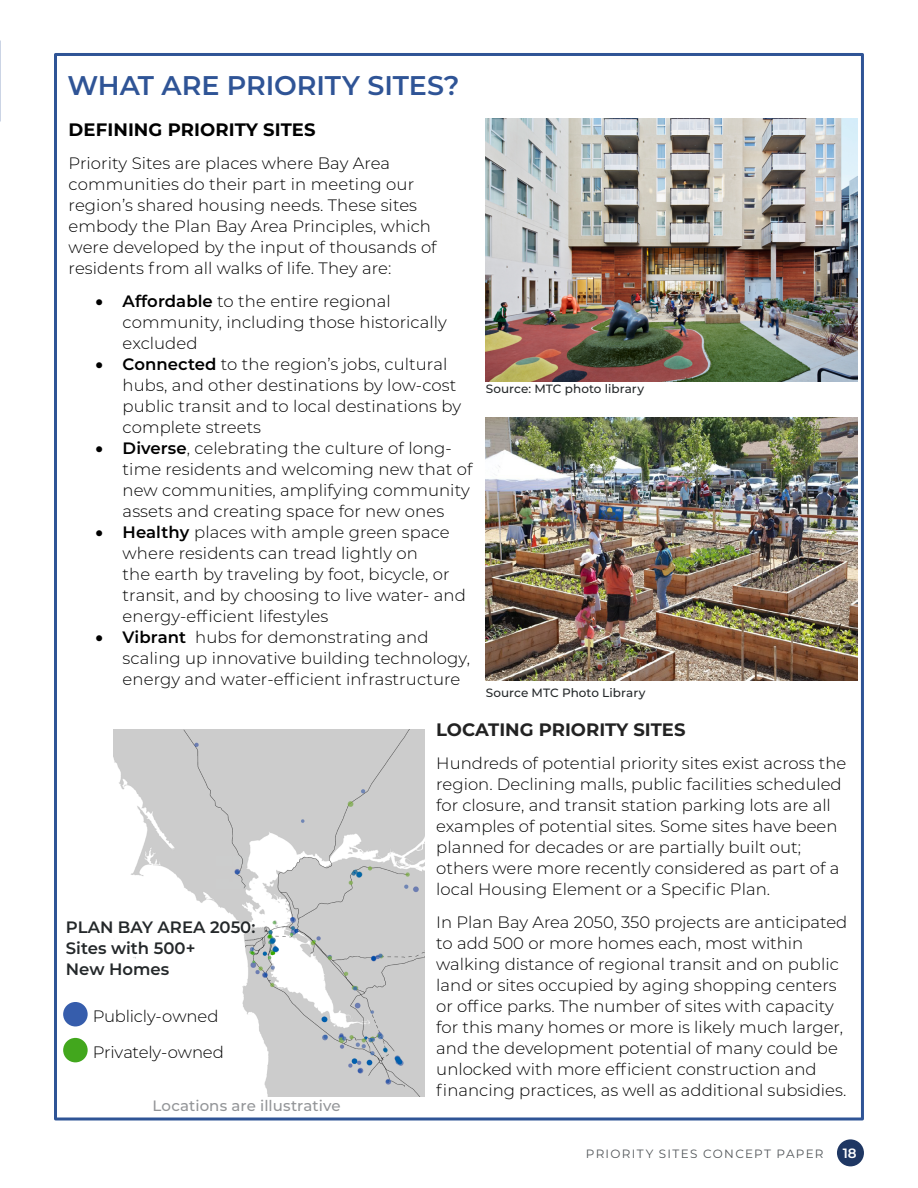
<style>
.page{position:relative;width:918px;height:1188px;background:#fff}
.page>*{position:absolute;margin:0;border:0;box-sizing:border-box;transform-origin:0 0}
.t1{font:600 27px "Montserrat";letter-spacing:-.005em;color:#2f5496}
.t2{font:700 18px "Montserrat";letter-spacing:.005em;color:#000}
.t3{font:700 18px "Montserrat";color:#222}
.t4{font:300 16.5px/21px "Montserrat";color:#000}
.t5{font:600 16.5px/21px "Montserrat";color:#24282a}
.t6{font:500 15px "Montserrat";color:#939598}
.t7{font:600 13.5px "Montserrat";color:#fff}
.t8{font:500 12px "Montserrat";letter-spacing:.005em;color:#24282a}
.t9{font:12px "Montserrat";letter-spacing:.11em;color:#53575a}
.s1{font-weight:600}
</style>
<div class="page">
<div style="left:54px;top:53px;width:810px;height:1067px;background:#fff;border:3px solid #2f5496"></div>
<img style="left:113px;top:730px;width:311px;height:366px">
<img style="left:486px;top:418px;width:371px;height:262px">
<img style="left:486px;top:119px;width:371px;height:263px">
<div style="left:63px;top:1002px;width:25px;height:24px;background:#365dac;border-radius:50%"></div>
<div style="left:63px;top:1038px;width:25px;height:24px;background:#42a71d;border-radius:50%"></div>
<div style="left:837px;top:1139px;width:27px;height:27px;background:#1f3763;border-radius:50%"></div>
<h1 class="t1" style="left:68px;top:66px;width:394px">WHAT ARE PRIORITY SITES?</h1>
<p class="t2" style="left:69px;top:117px;width:248px">DEFINING PRIORITY SITES</p>
<p class="t4" style="left:69px;top:153px;width:370px">Priority Sites are places where Bay Area communities do their part in meeting our region’s shared housing needs. These sites embody the Plan Bay Area Principles, which were developed by the input of thousands of residents from all walks of life. They are:</p>
<p class="t4" style="left:123px;top:291px;width:326px;text-indent:-27px">• <span class="s1">Affordable</span> to the entire regional community, including those historically excluded</p>
<p class="t4" style="left:123px;top:354px;width:340px;text-indent:-27px">• <span class="s1">Connected</span> to the region’s jobs, cultural hubs, and other destinations by low-cost public transit and to local destinations by complete streets</p>
<p class="t4" style="left:123px;top:438px;width:351px;text-indent:-27px">• <span class="s1">Diverse</span>, celebrating the culture of long&shy;time residents and welcoming new that of new communities, amplifying community assets and creating space for new ones</p>
<p class="t4" style="left:123px;top:522px;width:345px;text-indent:-27px">• <span class="s1">Healthy</span> places with ample green space where residents can tread lightly on<br>the earth by traveling by foot, bicycle, or transit, and by choosing to live water- and energy-efficient lifestyles</p>
<p class="t4" style="left:123px;top:627px;width:349px;text-indent:-27px">• <span class="s1">Vibrant</span> hubs for demonstrating and scaling up innovative building technology, energy and water-efficient infrastructure</p>
<p class="t8" style="left:486px;top:380px;width:160px">Source: MTC photo library</p>
<p class="t8" style="left:486px;top:684px;width:161px">Source MTC Photo Library</p>
<p class="t5" style="left:66px;top:916px;width:191px">PLAN BAY AREA 2050:<br>Sites with 500+<br>New Homes</p>
<p class="t4" style="left:93px;top:1005px;width:127px">Publicly-owned</p>
<p class="t4" style="left:93px;top:1041px;width:133px">Privately-owned</p>
<p class="t6" style="left:153px;top:1095px;width:190px">Locations are illustrative</p>
<p class="t3" style="left:436px;top:716px;width:251px">LOCATING PRIORITY SITES</p>
<p class="t4" style="left:436px;top:752px;width:412px">Hundreds of potential priority sites exist across the region. Declining malls, public facilities scheduled for closure, and transit station parking lots are all examples of potential sites. Some sites have been planned for decades or are partially built out; others were more recently considered as part of a local Housing Element or a Specific Plan.</p>
<p class="t4" style="left:436px;top:911px;width:413px">In Plan Bay Area 2050, 350 projects are anticipated to add 500 or more homes each, most within walking distance of regional transit and on public land or sites occupied by aging shopping centers or office parks. The number of sites with capacity for this many homes or more is likely much larger, and the development potential of many could be unlocked with more efficient construction and financing practices, as well as additional subsidies.</p>
<p class="t9" style="left:586px;top:1146px;width:239px">PRIORITY SITES CONCEPT PAPER</p>
<p class="t7" style="left:843px;top:1143px;width:15px">18</p>
</div>
